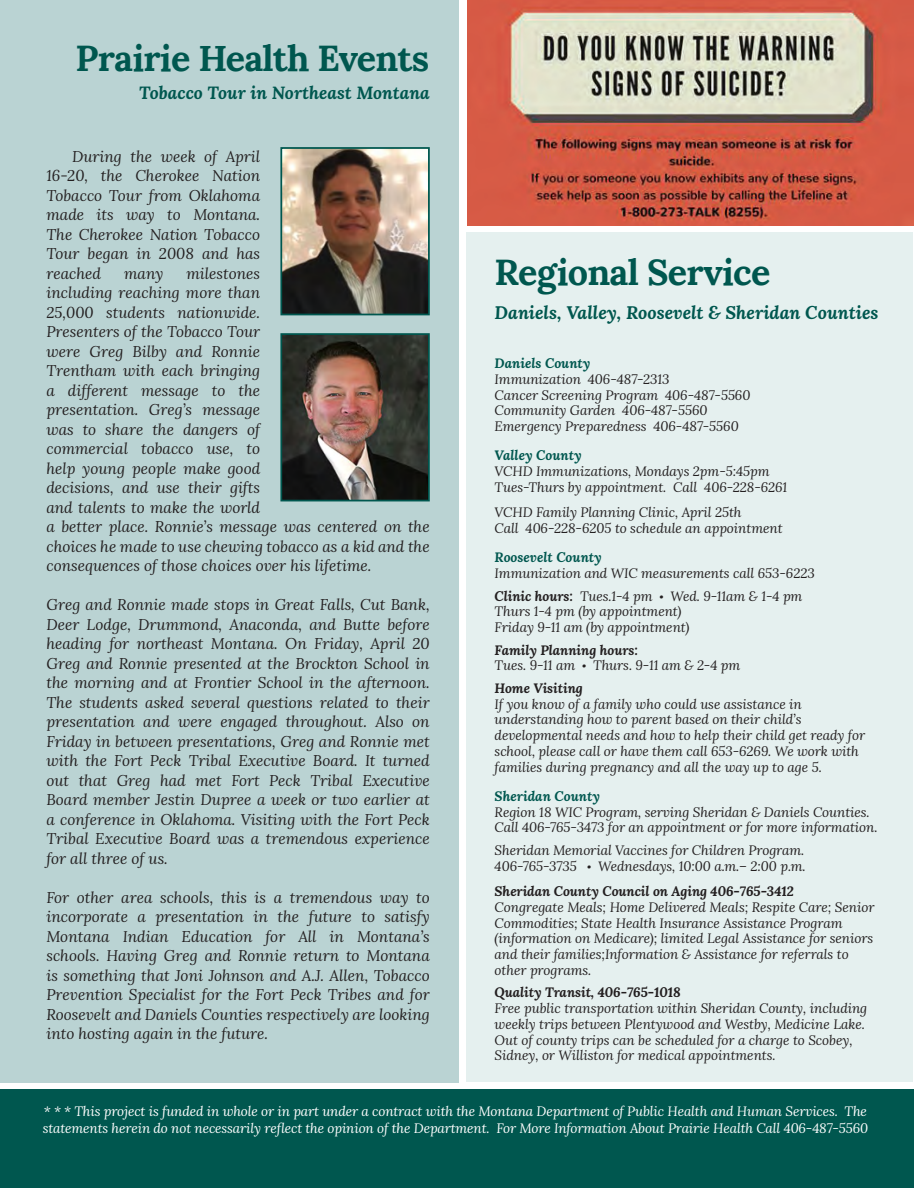
<style>
.page{position:relative;width:918px;height:1188px;background:#fff}
.page>*{position:absolute;margin:0;border:0;box-sizing:border-box;transform-origin:0 0}
.t1{font:700 36px "Lora";letter-spacing:-.02em;color:#00574f}
.t2{font:italic 700 18px "Lora";color:#00574f}
.t3{font:italic 700 17.55px "Lora";color:#00574f}
.t4{font:italic 15.3px/19.5px "Lora";color:#231f20;text-align:justify}
.t5{font:italic 13.5px/15.8px "Lora";letter-spacing:-.005em;color:#231f20}
.t6{font:italic 13.5px/16.2px "Lora";letter-spacing:-.01em;color:#fff}
.t7{font:italic 700 13.5px "Lora";letter-spacing:-.005em;color:#231f20}
.t8{font:italic 700 13.5px "Lora";color:#00574f}
.s1{font-weight:700}
.s2{font-size:10.5px}
</style>
<div class="page">
<img style="left:468px;top:0;width:445px;height:225px">
<div style="left:0;top:0;width:459px;height:1082px;background:#bad3d3"></div>
<div style="left:0;top:1089px;width:913px;height:99px;background:#00574f"></div>
<div style="left:467px;top:232px;width:446px;height:850px;background:#e5f0ef"></div>
<img style="left:283px;top:150px;width:144px;height:162px">
<div style="left:280px;top:147px;width:150px;height:168px;border:2px solid #00574f"></div>
<img style="left:283px;top:336px;width:144px;height:162px">
<div style="left:280px;top:333px;width:150px;height:168px;border:2px solid #00574f"></div>
<p class="t1" style="left:76px;top:27px;width:355px">Prairie Health Events</p>
<p class="t3" style="left:139px;top:81px;width:292px">Tobacco Tour in Northeast Montana</p>
<p class="t4" style="left:46px;top:146px;width:215px;text-indent:26px">During the week of April 16-20, the Cherokee Nation Tobacco Tour from Oklahoma made its way to Montana.<br>The Cherokee Nation Tobacco Tour began in 2008 and has reached</p>
<p class="t4" style="left:46px;top:263px;width:385px;text-align:left;text-indent:140px">milestones<br>including reaching more than<br>25,000 students nationwide.<br>Presenters of the Tobacco Tour<br>were Greg Bilby and Ronnie<br>Trentham with each bringing<br>a different message to the<br>presentation. Greg’s message<br>was to share the dangers of<br>commercial tobacco use, to<br>help young people make good<br>decisions, and use their gifts<br>and talents to make the world<br>a better place. Ronnie’s message was centered on the choices he made to use chewing tobacco as a kid and the consequences of those choices over his lifetime.</p>
<p class="t4" style="left:46px;top:595px;width:385px">Greg and Ronnie made stops in Great Falls, Cut Bank, Deer Lodge, Drummond, Anaconda, and Butte before heading for northeast Montana. On Friday, April 20<br>Greg and Ronnie presented at the Brockton School in the morning and at Frontier School in the afternoon.<br>The students asked several questions related to their presentation and were engaged throughout. Also on Friday in between presentations, Greg and Ronnie met with the Fort Peck Tribal Executive Board. It turned out that Greg had met Fort Peck Tribal Executive Board member Jestin Dupree a week or two earlier at a conference in Oklahoma. Visiting with the Fort Peck Tribal Executive Board was a tremendous experience for all three of us.</p>
<p class="t4" style="left:46px;top:887px;width:385px">For other area schools, this is a tremendous way to incorporate a presentation in the future to satisfy Montana Indian Education for All in Montana’s schools. Having Greg and Ronnie return to Montana is something that Joni Johnson and A.J. Allen, Tobacco Prevention Specialist for the Fort Peck Tribes and for Roosevelt and Daniels Counties respectively are looking into hosting again in the future.</p>
<p class="t4" style="left:124px;top:263px;width:41px">many</p>
<p class="t1" style="left:495px;top:242px;width:277px">Regional Service</p>
<p class="t2" style="left:495px;top:299px;width:385px">Daniels, Valley, Roosevelt &amp; Sheridan Counties</p>
<p class="t8" style="left:495px;top:354px;width:97px">Daniels County</p>
<p class="t5" style="left:495px;top:371px;width:176px">Immunization 406-487-2313</p>
<p class="t5" style="left:495px;top:387px;width:257px">Cancer Screening Program 406-487-5560</p>
<p class="t5" style="left:495px;top:403px;width:214px">Community Garden 406-487-5560</p>
<p class="t5" style="left:495px;top:418px;width:246px">Emergency Preparedness 406-487-5560</p>
<p class="t8" style="left:495px;top:446px;width:89px">Valley County</p>
<p class="t5" style="left:495px;top:463px;width:277px">VCHD Immunizations, Mondays 2pm-5:45pm</p>
<p class="t5" style="left:495px;top:479px;width:294px">Tues-Thurs by appointment. Call 406-228-6261</p>
<p class="t5" style="left:495px;top:505px;width:249px">VCHD Family Planning Clinic, April 25th</p>
<p class="t5" style="left:495px;top:520px;width:289px">Call 406-228-6205 to schedule an appointment</p>
<p class="t8" style="left:495px;top:548px;width:109px">Roosevelt County</p>
<p class="t5" style="left:495px;top:565px;width:322px">Immunization and WIC measurements call 653-6223</p>
<p class="t5" style="left:495px;top:588px;width:309px"><span class="s1">Clinic hours:</span> Tues.1-4 pm <span class="s2">•</span> Wed. 9-11am &amp; 1-4 pm</p>
<p class="t5" style="left:495px;top:604px;width:189px">Thurs 1-4 pm (by appointment)</p>
<p class="t5" style="left:495px;top:619px;width:196px">Friday 9-11 am (by appointment)</p>
<p class="t7" style="left:495px;top:640px;width:145px">Family Planning hours:</p>
<p class="t5" style="left:495px;top:658px;width:247px">Tues. 9-11 am <span class="s2">•</span> Thurs. 9-11 am &amp; 2-4 pm</p>
<p class="t7" style="left:495px;top:678px;width:90px">Home Visiting</p>
<p class="t5" style="left:495px;top:696px;width:372px">If you know of a family who could use assistance in understanding how to parent based on their child’s developmental needs and how to help their child get ready for school, please call or have them call 653-6269. We work with families during pregnancy and all the way up to age 5.</p>
<p class="t8" style="left:495px;top:786px;width:107px">Sheridan County</p>
<p class="t5" style="left:495px;top:804px;width:377px">Region 18 WIC Program, serving Sheridan &amp; Daniels Counties.</p>
<p class="t5" style="left:495px;top:820px;width:384px">Call 406-765-3473 for an appointment or for more information.</p>
<p class="t5" style="left:495px;top:842px;width:311px">Sheridan Memorial Vaccines for Children Program.</p>
<p class="t5" style="left:495px;top:858px;width:313px">406-765-3735 <span class="s2">•</span> Wednesdays, 10:00 a.m.– 2:00 p.m.</p>
<p class="t7" style="left:495px;top:882px;width:301px">Sheridan County Council on Aging 406-765-3412</p>
<p class="t5" style="left:495px;top:899px;width:381px">Congregate Meals; Home Delivered Meals; Respite Care; Senior</p>
<p class="t5" style="left:495px;top:915px;width:380px">Commodities; State Health Insurance Assistance Program (information on Medicare); limited Legal Assistance for seniors and their families;Information &amp; Assistance for referrals to other programs.</p>
<p class="t7" style="left:495px;top:983px;width:188px">Quality Transit, 406-765-1018</p>
<p class="t5" style="left:495px;top:1000px;width:374px">Free public transportation within Sheridan County, including weekly trips between Plentywood and Westby, Medicine Lake.<br>Out of county trips can be scheduled for a charge to Scobey, Sidney, or Williston for medical appointments.</p>
<p class="t6" style="left:43px;top:1103px;width:827px">* * * This project is funded in whole or in part under a contract with the Montana Department of Public Health and Human Services. The statements herein do not necessarily reflect the opinion of the Department. For More Information About Prairie Health Call 406-487-5560</p>
</div>
